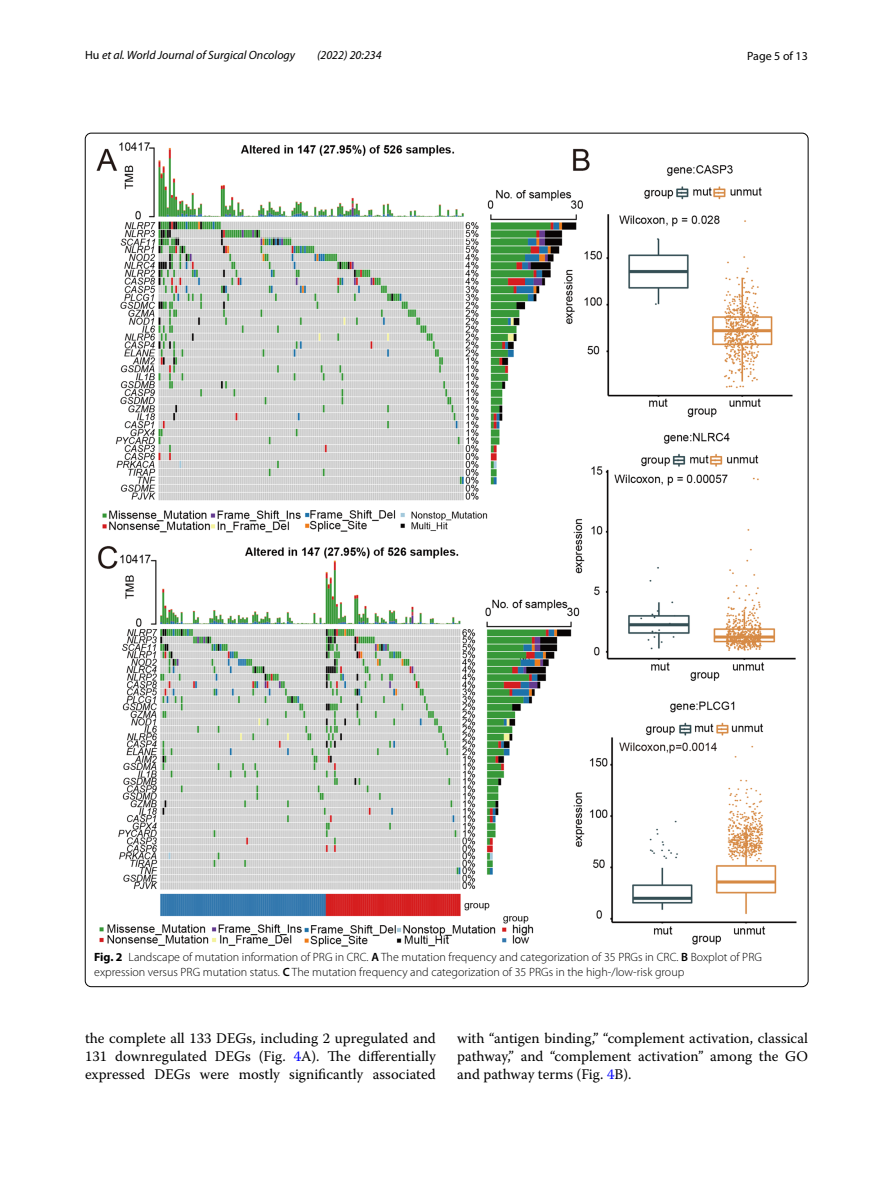
<style>
.page{position:relative;width:893px;height:1187px;background:#fff}
.page>*{position:absolute;margin:0;border:0;box-sizing:border-box;transform-origin:0 0}
.t1{font:14.7px/18px "Warnock Pro";color:#000;text-align:justify}
.t2{font:300 12px/15px "Myriad Pro";color:#000}
.t3{font:italic 12px "Myriad Pro";color:#000}
.t4{font:12px "Myriad Pro";color:#000}
.s1{font-style:normal}
.s2{font-weight:700}
.s3{font-weight:600}
.s4{color:#00f}
</style>
<div class="page">
<img style="left:96px;top:142px;width:701px;height:804px">
<p class="t3" style="left:85px;top:48px;width:212px"><span class="s1">Hu</span> et al. World Journal of Surgical Oncology</p>
<p class="t3" style="left:317px;top:48px;width:66px">(2022) 20:234</p>
<p class="t4" style="left:747px;top:48px;width:62px">Page 5 of 13</p>
<p class="t2" style="left:94px;top:950px;width:669px"><span class="s2">Fig. 2</span> Landscape of mutation information of PRG in CRC. <span class="s3">A</span> The mutation frequency and categorization of 35 PRGs in CRC. <span class="s3">B</span> Boxplot of PRG expression versus PRG mutation status. <span class="s3">C</span> The mutation frequency and categorization of 35 PRGs in the high-/low-risk group</p>
<p class="t1" style="left:85px;top:1029px;width:352px">the complete all 133 DEGs, including 2 upregulated and 131 downregulated DEGs (Fig. <span class="s4">4</span>A). The differentially expressed DEGs were mostly significantly associated</p>
<p class="t1" style="left:457px;top:1029px;width:352px">with “antigen binding,” “complement activation, classical pathway,” and “complement activation” among the GO and pathway terms (Fig. <span class="s4">4</span>B).</p>
</div>
